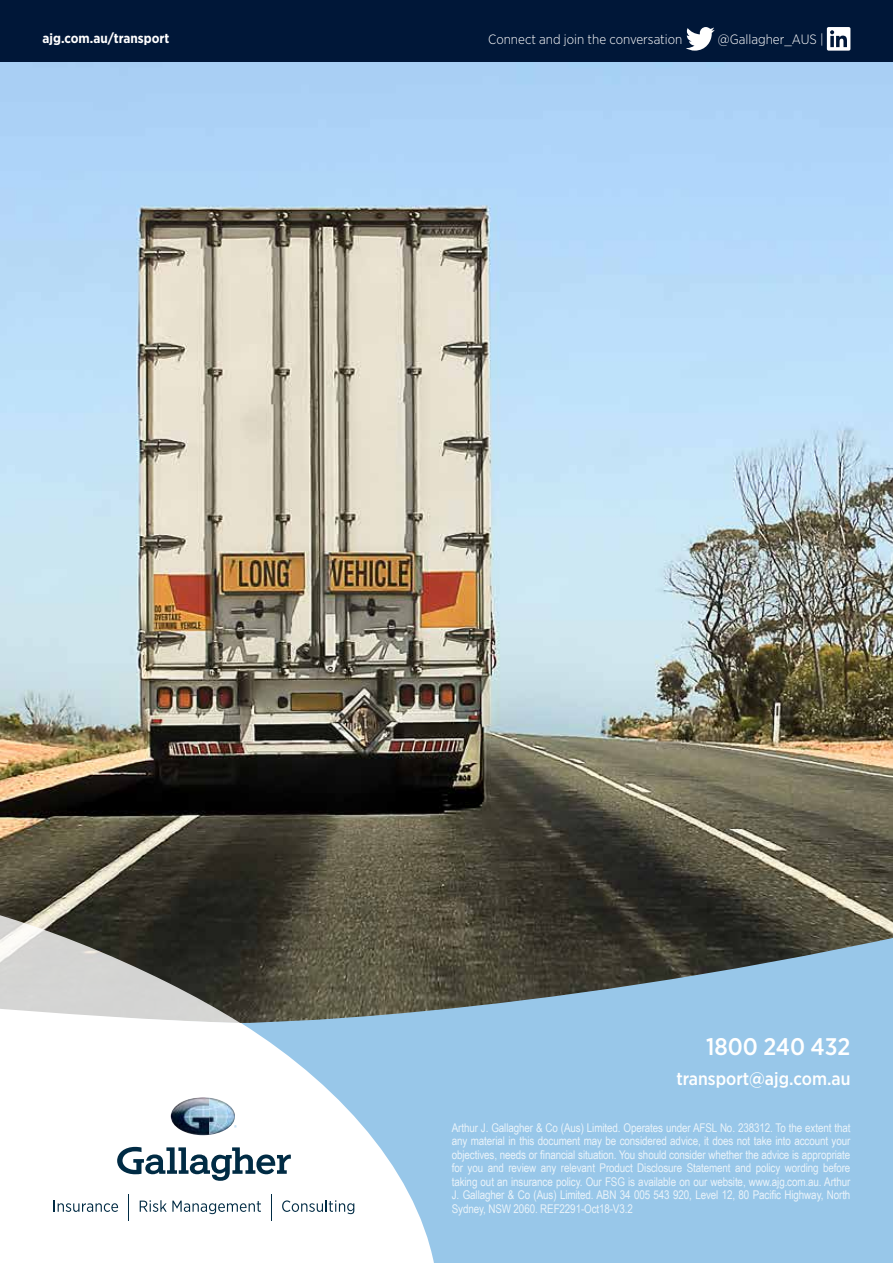
<style>
.page{position:relative;width:893px;height:1263px;background:#fff}
.page>*{position:absolute;margin:0;border:0;box-sizing:border-box;transform-origin:0 0}
.t1{font:500 24px "Gotham Narrow";color:#fff}
.t2{font:500 18px "Gotham Narrow";color:#fff}
.t3{font:300 13.5px "Gotham Narrow";color:#fff}
.t4{font:700 13.5px "Gotham Narrow";color:#fff}
.t5{font:12px/13.5px "Arial Narrow";letter-spacing:-.01em;color:#fff;text-align:justify}
</style>
<div class="page">
<img style="left:0;top:62px;width:893px;height:871px">
<div style="left:0;top:0;width:893px;height:62px;background:#001738"></div>
<svg style="left:242px;top:933px;width:651px;height:330px;fill:#98c7e9"></svg>
<svg style="left:0;top:909px;width:242px;height:98px"></svg>
<svg style="left:0;top:1007px;width:437px;height:256px"></svg>
<svg style="left:686px;top:27px;width:29px;height:24px"></svg>
<svg style="left:827px;top:27px;width:23px;height:24px"></svg>
<img style="left:171px;top:1097px;width:64px;height:38px">
<svg style="left:117px;top:1147px;width:174px;height:34px"></svg>
<svg style="left:54px;top:1200px;width:64px;height:12px"></svg>
<svg style="left:140px;top:1200px;width:121px;height:14px"></svg>
<svg style="left:282px;top:1200px;width:72px;height:14px"></svg>
<svg style="left:271px;top:1194px;width:1px;height:26px"></svg>
<svg style="left:128px;top:1194px;width:1px;height:26px"></svg>
<p class="t4" style="left:43px;top:29px;width:128px">ajg.com.au/transport</p>
<p class="t3" style="left:488px;top:31px;width:196px">Connect and join the conversation</p>
<p class="t3" style="left:718px;top:31px;width:107px">@Gallagher_AUS |</p>
<h1 class="t1" style="left:706px;top:1031px;width:146px">1800 240 432</h1>
<h2 class="t2" style="left:676px;top:1067px;width:176px">transport@ajg.com.au</h2>
<p class="t5" style="left:452px;top:1120px;width:400px">Arthur J. Gallagher &amp; Co (Aus) Limited. Operates under AFSL No. 238312. To the extent that any material in this document may be considered advice, it does not take into account your objectives, needs or financial situation. You should consider whether the advice is appropriate for you and review any relevant Product Disclosure Statement and policy wording before taking out an insurance policy. Our FSG is available on our website, www.ajg.com.au. Arthur J. Gallagher &amp; Co (Aus) Limited. ABN 34 005 543 920, Level 12, 80 Pacific Highway, North Sydney, NSW 2060. REF2291-Oct18-V3.2</p>
</div>
